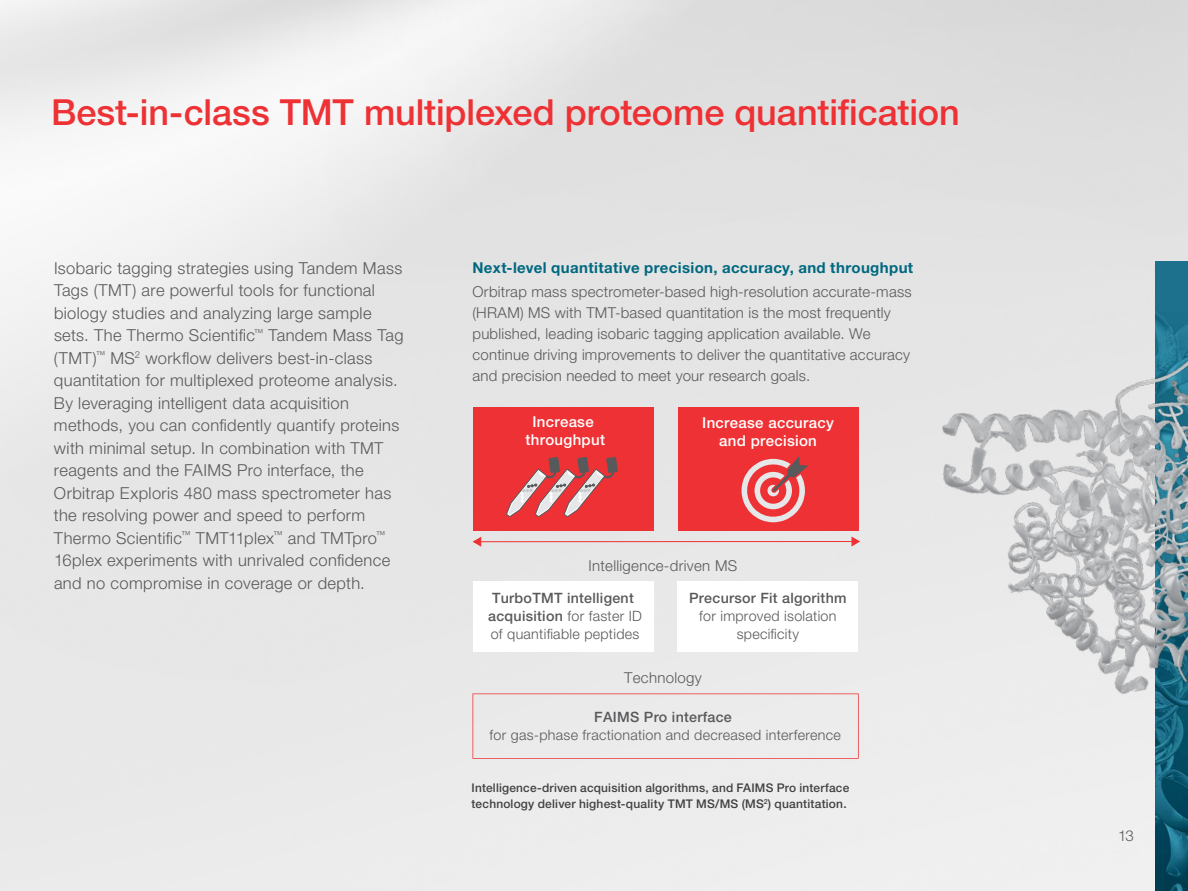
<style>
.page{position:relative;width:1188px;height:891px;background:#fff}
.page>*{position:absolute;margin:0;border:0;box-sizing:border-box;transform-origin:0 0}
.t1{font:500 36px "Helvetica Neue LTW1 G";letter-spacing:-.005em;color:#ee3134}
.t2{font:300 16.5px/22.5px "Helvetica Neue LTW1 G";letter-spacing:.02em;color:#58595b}
.t3{font:300 15px/21px "Helvetica Neue LTW1 G";letter-spacing:.015em;color:#58595b}
.t4{font:700 15px "Helvetica Neue LTW1 G";letter-spacing:.025em;color:#006880}
.t5{font:500 15px/18px "Helvetica Neue LT Std";letter-spacing:.02em;color:#fff;text-align:center}
.t6{font:300 15px "Helvetica Neue LT Std";letter-spacing:.02em;color:#58595b}
.t7{font:300 14.25px/18px "Helvetica Neue LT Std";letter-spacing:.02em;color:#58595b}
.t8{font:500 14.25px "Helvetica Neue LT Std";letter-spacing:.02em;color:#58595b}
.t9{font:500 12px/15.8px "Helvetica Neue LTW1 G";letter-spacing:.015em;color:#414042}
.s1{font-weight:500}
</style>
<div class="page">
<img style="left:0;top:0;width:1156px;height:891px">
<img style="left:313px;top:0;width:875px;height:460px">
<div style="left:473px;top:582px;width:181px;height:70px;background:#fff"></div>
<div style="left:472px;top:693px;width:387px;height:66px;background:#ebebeb"></div>
<div style="left:473px;top:408px;width:181px;height:123px;background:#ee3134"></div>
<svg style="left:506px;top:457px;width:112px;height:60px"></svg>
<div style="left:678px;top:582px;width:180px;height:70px;background:#fff"></div>
<hr style="left:480px;top:541px;width:373px;height:1px;background:#ee3134">
<svg style="left:473px;top:537px;width:8px;height:10px"></svg>
<svg style="left:851px;top:536px;width:9px;height:11px"></svg>
<div style="left:678px;top:408px;width:180px;height:123px;background:#ee3134"></div>
<svg style="left:742px;top:456px;width:67px;height:66px"></svg>
<img style="left:1156px;top:262px;width:32px;height:629px">
<img style="left:911px;top:321px;width:277px;height:402px">
<h1 class="t1" style="left:51px;top:90px;width:910px">Best-in-class TMT multiplexed proteome quantification</h1>
<p class="t2" style="left:54px;top:256px;width:351px">Isobaric tagging strategies using Tandem Mass Tags (TMT) are powerful tools for functional biology studies and analyzing large sample sets. The Thermo Scientific<sup>™</sup> Tandem Mass Tag (TMT)<sup>™</sup> MS<sup>2</sup> workflow delivers best-in-class quantitation for multiplexed proteome analysis.<br>By leveraging intelligent data acquisition methods, you can confidently quantify proteins with minimal setup. In combination with TMT reagents and the FAIMS Pro interface, the Orbitrap Exploris 480 mass spectrometer has the resolving power and speed to perform Thermo Scientific<sup>™</sup> TMT11plex<sup>™</sup> and TMTpro<sup>™ </sup>16plex experiments with unrivaled confidence and no compromise in coverage or depth.</p>
<p class="t4" style="left:472px;top:258px;width:442px">Next-level quantitative precision, accuracy, and throughput</p>
<p class="t3" style="left:472px;top:281px;width:441px">Orbitrap mass spectrometer-based high-resolution accurate-mass (HRAM) MS with TMT-based quantitation is the most frequently published, leading isobaric tagging application available. We continue driving improvements to deliver the quantitative accuracy and precision needed to meet your research goals.</p>
<p class="t5" style="left:526px;top:413px;width:81px">Increase throughput</p>
<p class="t5" style="left:702px;top:414px;width:133px">Increase accuracy and precision</p>
<p class="t6" style="left:589px;top:557px;width:150px">Intelligence-driven MS</p>
<p class="t7" style="left:488px;top:589px;width:155px"><span class="s1">TurboTMT intelligent acquisition</span> for faster ID of quantifiable peptides</p>
<p class="t8" style="left:689px;top:590px;width:159px">Precursor Fit algorithm</p>
<p class="t7" style="left:699px;top:607px;width:139px;text-align:center">for improved isolation specificity</p>
<p class="t6" style="left:624px;top:668px;width:79px">Technology</p>
<p class="t8" style="left:594px;top:708px;width:139px">FAIMS Pro interface</p>
<p class="t7" style="left:490px;top:726px;width:353px">for gas-phase fractionation and decreased interference</p>
<p class="t9" style="left:472px;top:780px;width:379px">Intelligence-driven acquisition algorithms, and FAIMS Pro interface technology deliver highest-quality TMT MS/MS (MS<sup>2</sup>) quantitation.</p>
<p class="t3" style="left:1118px;top:825px;width:17px">13</p>
</div>
